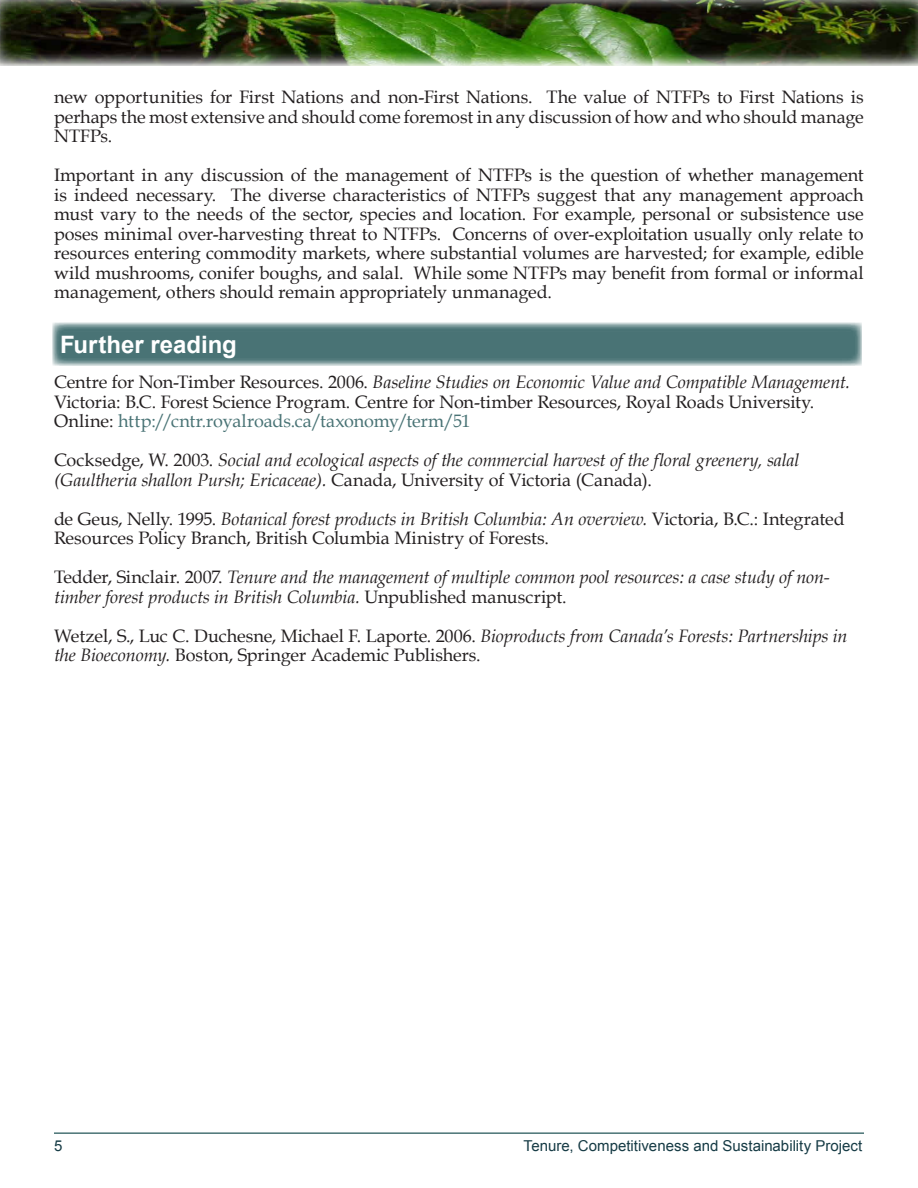
<style>
.page{position:relative;width:918px;height:1188px;background:#fff}
.page>*{position:absolute;margin:0;border:0;box-sizing:border-box;transform-origin:0 0}
.t1{font:700 24px "Arial";color:#fff}
.t2{font:18px/19.5px "Book Antiqua";letter-spacing:-.005em;color:#231f20}
.t3{font:italic 18px/19.5px "Book Antiqua";letter-spacing:-.01em;color:#231f20}
.t4{font:15px "Arial";color:#163b45}
.s1{font-style:italic}
.s2{color:#497375}
.s3{font-style:normal}
</style>
<div class="page">
<hr style="left:54px;top:1132px;width:810px;height:2px;background:#497375">
<img style="left:0;top:0;width:918px;height:66px">
<svg style="left:52px;top:322px;width:810px;height:44px;background:#618587"></svg>
<p class="t2" style="left:54px;top:87px;width:811px;text-align:justify">new opportunities for First Nations and non-First Nations. The value of NTFPs to First Nations is perhaps the most extensive and should come foremost in any discussion of how and who should manage NTFPs.</p>
<p class="t2" style="left:54px;top:165px;width:811px;text-align:justify">Important in any discussion of the management of NTFPs is the question of whether management is indeed necessary. The diverse characteristics of NTFPs suggest that any management approach must vary to the needs of the sector, species and location. For example, personal or subsistence use poses minimal over-harvesting threat to NTFPs. Concerns of over-exploitation usually only relate to resources entering commodity markets, where substantial volumes are harvested; for example, edible wild mushrooms, conifer boughs, and salal. While some NTFPs may benefit from formal or informal management, others should remain appropriately unmanaged.</p>
<h1 class="t1" style="left:60px;top:329px;width:178px">Further reading</h1>
<p class="t2" style="left:54px;top:372px;width:798px">Centre for Non-Timber Resources. 2006. <span class="s1">Baseline Studies on Economic Value and Compatible Management.<br></span>Victoria: B.C. Forest Science Program. Centre for Non-timber Resources, Royal Roads University.<br>Online: <span class="s2">http://cntr.royalroads.ca/taxonomy/term/51</span></p>
<p class="t3" style="left:54px;top:450px;width:747px"><span class="s3">Cocksedge, W. 2003.</span> Social and ecological aspects of the commercial harvest of the floral greenery, salal (Gaultheria shallon Pursh; Ericaceae). <span class="s3">Canada, University of Victoria (Canada).</span></p>
<p class="t2" style="left:54px;top:508px;width:792px">de Geus, Nelly. 1995. <span class="s1">Botanical forest products in British Columbia: An overview.</span> Victoria, B.C.: Integrated<br>Resources Policy Branch, British Columbia Ministry of Forests.</p>
<p class="t3" style="left:54px;top:567px;width:777px"><span class="s3">Tedder, Sinclair. 2007.</span> Tenure and the management of multiple common pool resources: a case study of non&shy;timber forest products in British Columbia. <span class="s3">Unpublished manuscript.</span></p>
<p class="t2" style="left:54px;top:625px;width:795px">Wetzel, S., Luc C. Duchesne, Michael F. Laporte. 2006. <span class="s1">Bioproducts from Canada’s Forests: Partnerships in the Bioeconomy.</span> Boston, Springer Academic Publishers.</p>
<p class="t4" style="left:54px;top:1136px;width:10px">5</p>
<p class="t4" style="left:523px;top:1136px;width:341px">Tenure, Competitiveness and Sustainability Project</p>
</div>
